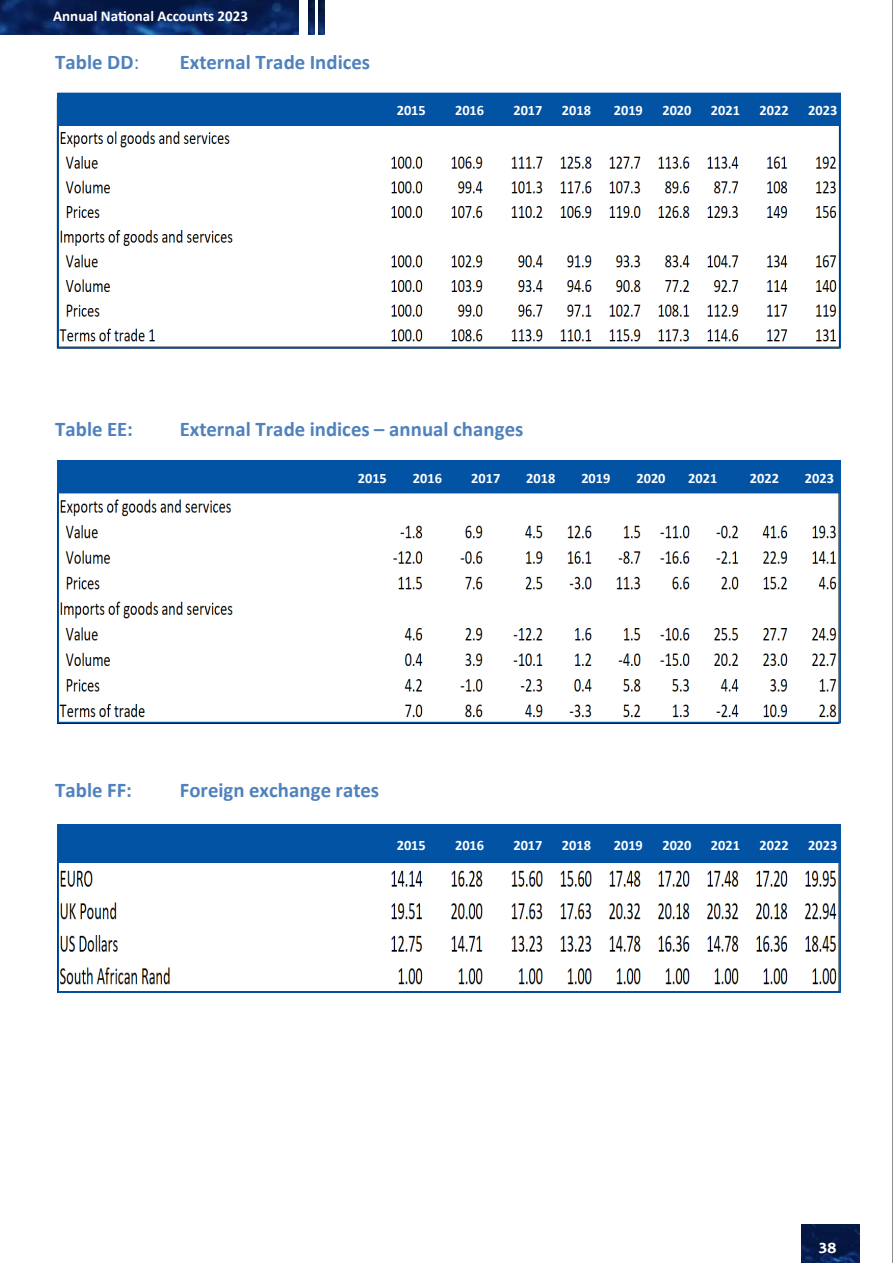
<style>
.page{position:relative;width:893px;height:1263px;background:#fff}
.page>*{position:absolute;margin:0;border:0;box-sizing:border-box;transform-origin:0 0}
.t1{font:700 20.85px "Calibri";letter-spacing:.005em;color:#4f81bd}
.t2{font:700 15px "Calibri";color:#fff}
.t3{font:700 15px "Colosseum";color:#fff}
.t4{font:700 14.4px "Calibri";color:#fff}
.s1{font-weight:400}
</style>
<div class="page">
<img style="left:801px;top:1225px;width:59px;height:38px">
<img style="left:0;top:0;width:299px;height:35px">
<hr style="left:892px;top:0;width:1px;height:1263px;background:#231f20">
<img style="left:308px;top:0;width:7px;height:35px">
<img style="left:318px;top:0;width:6px;height:35px">
<img style="left:60px;top:125px;width:778px;height:217px">
<img style="left:60px;top:493px;width:777px;height:225px">
<img style="left:60px;top:870px;width:777px;height:115px">
<div style="left:57px;top:93px;width:784px;height:32px;background:#0353a5"></div>
<div style="left:57px;top:460px;width:784px;height:33px;background:#0353a5"></div>
<div style="left:57px;top:827px;width:784px;height:166px;border:2px solid #0353a5"></div>
<div style="left:57px;top:825px;width:784px;height:38px;background:#0353a5"></div>
<p class="t2" style="left:53px;top:6px;width:196px">Annual National Accounts 2023</p>
<p class="t1" style="left:55px;top:48px;width:86px">Table DD<span class="s1">:</span></p>
<p class="t1" style="left:180px;top:48px;width:192px">External Trade Indices</p>
<p class="t4" style="left:397px;top:100px;width:31px">2015</p>
<p class="t4" style="left:455px;top:100px;width:31px">2016</p>
<p class="t4" style="left:513px;top:100px;width:31px">2017</p>
<p class="t4" style="left:562px;top:100px;width:31px">2018</p>
<p class="t4" style="left:614px;top:100px;width:31px">2019</p>
<p class="t4" style="left:662px;top:100px;width:31px">2020</p>
<p class="t4" style="left:711px;top:100px;width:31px">2021</p>
<p class="t4" style="left:760px;top:100px;width:31px">2022</p>
<p class="t4" style="left:808px;top:100px;width:31px">2023</p>
<p class="t1" style="left:55px;top:415px;width:79px">Table EE:</p>
<p class="t1" style="left:180px;top:415px;width:345px">External Trade indices – annual changes</p>
<p class="t4" style="left:358px;top:468px;width:31px">2015</p>
<p class="t4" style="left:413px;top:468px;width:31px">2016</p>
<p class="t4" style="left:471px;top:468px;width:31px">2017</p>
<p class="t4" style="left:526px;top:468px;width:31px">2018</p>
<p class="t4" style="left:581px;top:468px;width:31px">2019</p>
<p class="t4" style="left:636px;top:468px;width:31px">2020</p>
<p class="t4" style="left:688px;top:468px;width:31px">2021</p>
<p class="t4" style="left:750px;top:468px;width:31px">2022</p>
<p class="t4" style="left:805px;top:468px;width:31px">2023</p>
<p class="t1" style="left:55px;top:776px;width:78px">Table FF:</p>
<p class="t1" style="left:180px;top:776px;width:201px">Foreign exchange rates</p>
<p class="t4" style="left:397px;top:834px;width:31px">2015</p>
<p class="t4" style="left:455px;top:834px;width:31px">2016</p>
<p class="t4" style="left:513px;top:834px;width:31px">2017</p>
<p class="t4" style="left:562px;top:834px;width:31px">2018</p>
<p class="t4" style="left:614px;top:834px;width:31px">2019</p>
<p class="t4" style="left:662px;top:834px;width:31px">2020</p>
<p class="t4" style="left:711px;top:834px;width:31px">2021</p>
<p class="t4" style="left:760px;top:834px;width:31px">2022</p>
<p class="t4" style="left:808px;top:834px;width:31px">2023</p>
<p class="t3" style="left:818px;top:1239px;width:20px">38</p>
</div>
